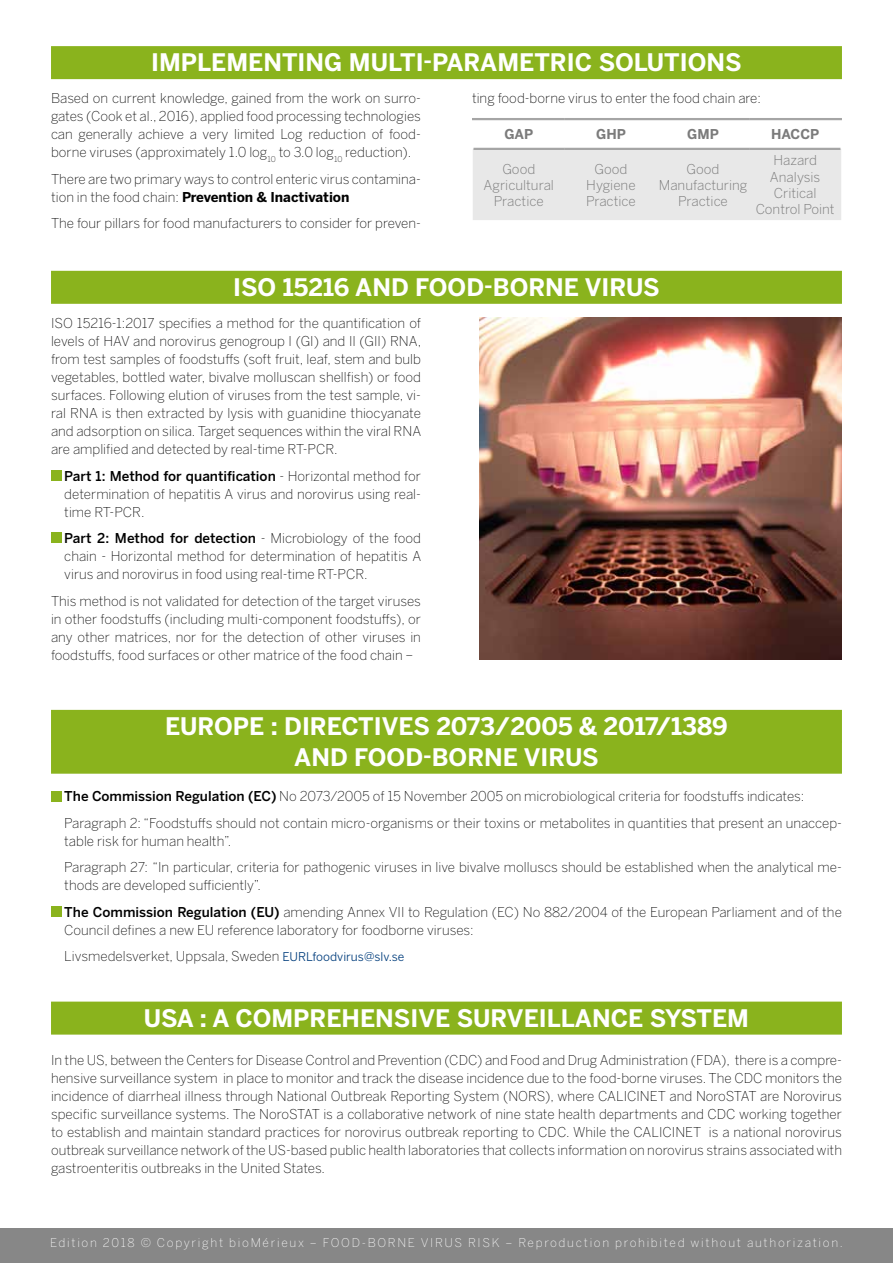
<style>
.page{position:relative;width:893px;height:1263px;background:#fff}
.page>*{position:absolute;margin:0;border:0;box-sizing:border-box;transform-origin:0 0}
.t1{font:700 24px/30.8px "Benton Sans";color:#fff;text-align:center}
.t2{font:200 13.5px/18px "Benton Sans";color:#000;text-align:justify}
.t3{font:300 13.5px/16.2px "Benton Sans";color:#7b7b7b;text-align:center}
.t4{font:700 13.5px "Benton Sans";color:#7b7b7b}
.t5{font:200 12px "Benton Sans";letter-spacing:.14em;color:#fff}
.s1{font-weight:700}
.s2{font-weight:500}
.s3{font-weight:400;font-size:12px;color:#003d7c}
</style>
<div class="page">
<div style="left:51px;top:46px;width:791px;height:33px;background:#8ab31d"></div>
<div style="left:51px;top:271px;width:791px;height:33px;background:#8ab31d"></div>
<div style="left:51px;top:710px;width:791px;height:33px;background:#8ab31d"></div>
<div style="left:51px;top:741px;width:791px;height:33px;background:#8ab31d"></div>
<div style="left:0;top:1229px;width:893px;height:34px;background:#878787"></div>
<div style="left:473px;top:149px;width:368px;height:71px;background:#e8e8e8"></div>
<hr style="left:472px;top:118px;width:93px;height:2px;background:#a5a5a5">
<hr style="left:565px;top:118px;width:92px;height:2px;background:#a5a5a5">
<hr style="left:657px;top:118px;width:92px;height:2px;background:#a5a5a5">
<hr style="left:749px;top:118px;width:93px;height:2px;background:#a5a5a5">
<hr style="left:473px;top:148px;width:92px;height:2px;background:#a5a5a5">
<hr style="left:565px;top:148px;width:92px;height:2px;background:#a5a5a5">
<hr style="left:657px;top:148px;width:92px;height:2px;background:#a5a5a5">
<hr style="left:749px;top:148px;width:91px;height:2px;background:#a5a5a5">
<div style="left:51px;top:470px;width:10px;height:11px;background:#8ab31d"></div>
<div style="left:51px;top:533px;width:10px;height:10px;background:#8ab31d"></div>
<div style="left:51px;top:1001px;width:791px;height:33px;background:#8ab31d"></div>
<div style="left:51px;top:791px;width:10px;height:10px;background:#8ab31d"></div>
<div style="left:51px;top:906px;width:10px;height:11px;background:#8ab31d"></div>
<img style="left:480px;top:317px;width:362px;height:343px">
<h1 class="t1" style="left:151px;top:48px;width:592px">IMPLEMENTING MULTI-PARAMETRIC SOLUTIONS</h1>
<p class="t2" style="left:51px;top:89px;width:371px">Based on current knowledge, gained from the work on surro&shy;gates (Cook et al., 2016), applied food processing technologies can generally achieve a very limited Log reduction of food&shy;borne viruses (approximately 1.0 log<sub>10</sub> to 3.0 log<sub>10</sub> reduction).</p>
<p class="t2" style="left:51px;top:170px;width:371px">There are two primary ways to control enteric virus contamina&shy;tion in the food chain: <span class="s1">Prevention &amp; Inactivation</span></p>
<p class="t2" style="left:51px;top:214px;width:371px">The four pillars for food manufacturers to consider for preven-</p>
<p class="t2" style="left:472px;top:89px;width:290px">ting food-borne virus to enter the food chain are:</p>
<p class="t4" style="left:504px;top:126px;width:30px">GAP</p>
<p class="t4" style="left:596px;top:126px;width:31px">GHP</p>
<p class="t4" style="left:687px;top:126px;width:33px">GMP</p>
<p class="t4" style="left:771px;top:126px;width:50px">HACCP</p>
<p class="t3" style="left:484px;top:161px;width:72px">Good<br>Agricultural<br>Practice</p>
<p class="t3" style="left:586px;top:161px;width:51px">Good<br>Hygiene<br>Practice</p>
<p class="t3" style="left:659px;top:161px;width:90px">Good<br>Manufacturing<br>Practice</p>
<p class="t3" style="left:756px;top:152px;width:80px">Hazard<br>Analysis<br>Critical<br>Control Point</p>
<h1 class="t1" style="left:233px;top:272px;width:428px">ISO 15216 AND FOOD-BORNE VIRUS</h1>
<p class="t2" style="left:51px;top:314px;width:372px">ISO 15216-1:2017 specifies a method for the quantification of levels of HAV and norovirus genogroup I (GI) and II (GII) RNA, from test samples of foodstuffs (soft fruit, leaf, stem and bulb vegetables, bottled water, bivalve molluscan shellfish) or food surfaces. Following elution of viruses from the test sample, vi&shy;ral RNA is then extracted by lysis with guanidine thiocyanate and adsorption on silica. Target sequences within the viral RNA are amplified and detected by real-time RT-PCR.</p>
<p class="t2" style="left:64px;top:467px;width:358px"><span class="s2">Part 1: Method for quantification</span> - Horizontal method for determination of hepatitis A virus and norovirus using real&shy;time RT-PCR.</p>
<p class="t2" style="left:64px;top:529px;width:358px"><span class="s2">Part 2: Method for detection</span> - Microbiology of the food chain - Horizontal method for determination of hepatitis A virus and norovirus in food using real-time RT-PCR.</p>
<p class="t2" style="left:51px;top:592px;width:371px">This method is not validated for detection of the target viruses in other foodstuffs (including multi-component foodstuffs), or any other matrices, nor for the detection of other viruses in foodstuffs, food surfaces or other matrice of the food chain –</p>
<h1 class="t1" style="left:165px;top:711px;width:564px">EUROPE : DIRECTIVES 2073/2005 &amp; 2017/1389<br>AND FOOD-BORNE VIRUS</h1>
<p class="t2" style="left:64px;top:783px;width:779px;line-height:26.5px"><span class="s2">The Commission Regulation (EC)</span> No 2073/2005 of 15 November 2005 on microbiological criteria for foodstuffs indicates:<br>Paragraph 2: “Foodstuffs should not contain micro-organisms or their toxins or metabolites in quantities that present an unaccep-</p>
<p class="t2" style="left:64px;top:827px;width:779px;line-height:26.5px">table risk for human health”.<br>Paragraph 27: “In particular, criteria for pathogenic viruses in live bivalve molluscs should be established when the analytical me-</p>
<p class="t2" style="left:64px;top:872px;width:779px;line-height:26.5px">thods are developed sufficiently”.<br><span class="s2">The Commission Regulation (EU)</span> amending Annex VII to Regulation (EC) No 882/2004 of the European Parliament and of the</p>
<p class="t2" style="left:64px;top:916px;width:411px;line-height:26.5px">Council defines a new EU reference laboratory for foodborne viruses:<br>Livsmedelsverket, Uppsala, Sweden <span class="s3">EURLfoodvirus@slv.se</span></p>
<h1 class="t1" style="left:144px;top:1003px;width:607px">USA : A COMPREHENSIVE SURVEILLANCE SYSTEM</h1>
<p class="t2" style="left:51px;top:1051px;width:792px">In the US, between the Centers for Disease Control and Prevention (CDC) and Food and Drug Administration (FDA), there is a compre&shy;hensive surveillance system in place to monitor and track the disease incidence due to the food-borne viruses. The CDC monitors the incidence of diarrheal illness through National Outbreak Reporting System (NORS), where CALICINET and NoroSTAT are Norovirus specific surveillance systems. The NoroSTAT is a collaborative network of nine state health departments and CDC working together to establish and maintain standard practices for norovirus outbreak reporting to CDC. While the CALICINET is a national norovirus outbreak surveillance network of the US-based public health laboratories that collects information on norovirus strains associated with gastroenteritis outbreaks in the United States.</p>
<p class="t5" style="left:50px;top:1236px;width:794px">Edition 2018 © Copyright bioMérieux – FOOD-BORNE VIRUS RISK – Reproduction prohibited without authorization.</p>
</div>
